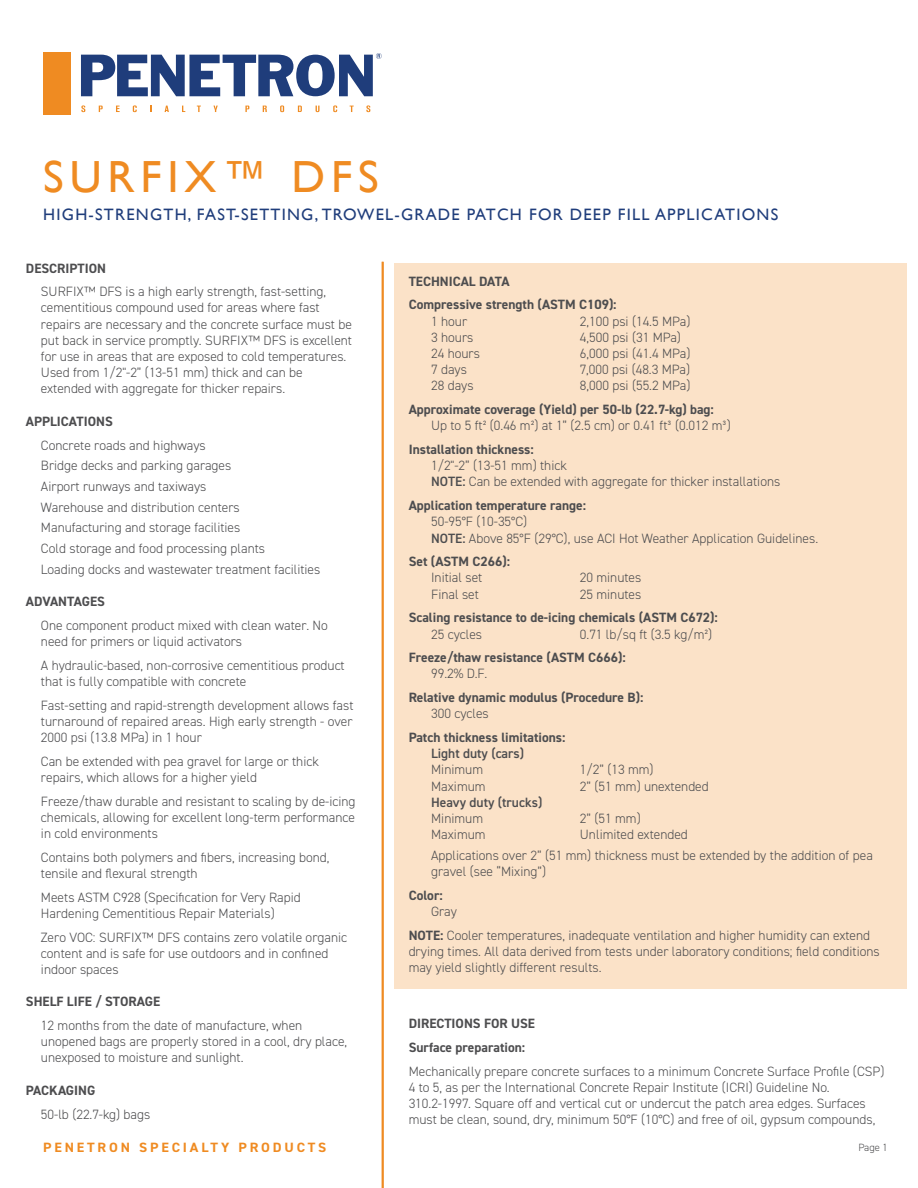
<style>
.page{position:relative;width:918px;height:1188px;background:#fff}
.page>*{position:absolute;margin:0;border:0;box-sizing:border-box;transform-origin:0 0}
.t1{font:45px "Gill Sans";letter-spacing:.13em;color:#ef8b22}
.t2{font:16.5px "Gill Sans";letter-spacing:.075em;color:#1f3d7b}
.t3{font:300 13.5px/16.2px "DIN2014";color:#4d4d4f}
.t4{font:700 13.5px/23.7px "DIN2014";color:#4d4d4f}
.t5{font:600 13.5px "DIN2014";color:#4d4d4f}
.t6{font:700 13.5px "DIN2014";letter-spacing:.2em;color:#ef8b22;scale:1.05 1}
.t7{font:300 10.5px "DIN2014";color:#4d4d4f}
.s1{font-weight:600}
.s2{font-weight:700}
</style>
<div class="page">
<div style="left:394px;top:263px;width:513px;height:726px;background:#fbe2c8"></div>
<hr style="left:382px;top:262px;width:2px;height:926px;background:#ef8b22">
<div style="left:43px;top:52px;width:28px;height:62px;background:#ef8b22"></div>
<svg style="left:81px;top:53px;width:301px;height:43px"></svg>
<svg style="left:81px;top:105px;width:4px;height:7px"></svg>
<svg style="left:99px;top:106px;width:4px;height:6px"></svg>
<svg style="left:116px;top:106px;width:4px;height:6px"></svg>
<svg style="left:133px;top:105px;width:4px;height:7px"></svg>
<svg style="left:165px;top:106px;width:4px;height:6px"></svg>
<svg style="left:182px;top:106px;width:3px;height:6px"></svg>
<svg style="left:197px;top:106px;width:4px;height:6px"></svg>
<svg style="left:213px;top:106px;width:5px;height:6px"></svg>
<svg style="left:245px;top:106px;width:4px;height:6px"></svg>
<svg style="left:263px;top:106px;width:4px;height:6px"></svg>
<svg style="left:280px;top:105px;width:4px;height:7px"></svg>
<svg style="left:298px;top:106px;width:4px;height:6px"></svg>
<svg style="left:316px;top:106px;width:4px;height:6px"></svg>
<svg style="left:333px;top:105px;width:4px;height:7px"></svg>
<svg style="left:350px;top:106px;width:4px;height:6px"></svg>
<svg style="left:366px;top:105px;width:4px;height:7px"></svg>
<h1 class="t1" style="left:43px;top:151px;width:337px">SURFIX™ DFS</h1>
<p class="t2" style="left:43px;top:205px;width:737px">HIGH-STRENGTH, FAST-SETTING, TROWEL-GRADE PATCH FOR DEEP FILL APPLICATIONS</p>
<p class="t4" style="left:26px;top:256px;width:82px">DESCRIPTION</p>
<p class="t3" style="left:41px;top:284px;width:313px">SURFIX™ DFS is a high early strength, fast-setting, cementitious compound used for areas where fast repairs are necessary and the concrete surface must be put back in service promptly. SURFIX™ DFS is excellent for use in areas that are exposed to cold temperatures.<br>Used from 1/2"-2” (13-51 mm) thick and can be extended with aggregate for thicker repairs.</p>
<p class="t4" style="left:26px;top:409px;width:88px">APPLICATIONS</p>
<p class="t3" style="left:41px;top:435px;width:281px;line-height:20.7px">Concrete roads and highways<br>Bridge decks and parking garages<br>Airport runways and taxiways<br>Warehouse and distribution centers Manufacturing and storage facilities<br>Cold storage and food processing plants<br>Loading docks and wastewater treatment facilities</p>
<p class="t4" style="left:26px;top:589px;width:80px">ADVANTAGES</p>
<p class="t3" style="left:41px;top:617px;width:288px">One component product mixed with clean water. No need for primers or liquid activators</p>
<p class="t3" style="left:41px;top:657px;width:305px">A hydraulic-based, non-corrosive cementitious product that is fully compatible with concrete</p>
<p class="t3" style="left:41px;top:697px;width:314px;text-align:justify">Fast-setting and rapid-strength development allows fast turnaround of repaired areas. High early strength - over 2000 psi (13.8 MPa) in 1 hour</p>
<p class="t3" style="left:41px;top:753px;width:280px">Can be extended with pea gravel for large or thick repairs, which allows for a higher yield</p>
<p class="t3" style="left:41px;top:793px;width:316px;text-align:justify">Freeze/thaw durable and resistant to scaling by de-icing chemicals, allowing for excellent long-term performance in cold environments</p>
<p class="t3" style="left:41px;top:849px;width:290px">Contains both polymers and fibers, increasing bond, tensile and flexural strength</p>
<p class="t3" style="left:41px;top:889px;width:261px">Meets ASTM C928 (Specification for Very Rapid<br>Hardening Cementitious Repair Materials)</p>
<p class="t3" style="left:41px;top:929px;width:308px">Zero VOC: SURFIX™ DFS contains zero volatile organic content and is safe for use outdoors and in confined indoor spaces</p>
<p class="t4" style="left:26px;top:990px;width:136px">SHELF LIFE / STORAGE</p>
<p class="t3" style="left:41px;top:1017px;width:308px">12 months from the date of manufacture, when unopened bags are properly stored in a cool, dry place, unexposed to moisture and sunlight.</p>
<p class="t4" style="left:26px;top:1078px;width:71px">PACKAGING</p>
<p class="t3" style="left:41px;top:1106px;width:111px">50-lb (22.7-kg) bags</p>
<p class="t6" style="left:43px;top:1139px;width:271px">PENETRON SPECIALTY PRODUCTS</p>
<p class="t4" style="left:409px;top:269px;width:209px">TECHNICAL DATA<br>Compressive strength (ASTM C109):</p>
<p class="t3" style="left:431px;top:313px;width:38px">1 hour</p>
<p class="t3" style="left:580px;top:313px;width:112px">2,100 psi (14.5 MPa)</p>
<p class="t3" style="left:431px;top:329px;width:44px">3 hours</p>
<p class="t3" style="left:580px;top:329px;width:103px">4,500 psi (31 MPa)</p>
<p class="t3" style="left:431px;top:345px;width:50px">24 hours</p>
<p class="t3" style="left:580px;top:345px;width:112px">6,000 psi (41.4 MPa)</p>
<p class="t3" style="left:431px;top:362px;width:37px">7 days</p>
<p class="t3" style="left:580px;top:362px;width:112px">7,000 psi (48.3 MPa)</p>
<p class="t3" style="left:431px;top:378px;width:44px">28 days</p>
<p class="t3" style="left:580px;top:378px;width:112px">8,000 psi (55.2 MPa)</p>
<p class="t4" style="left:409px;top:397px;width:307px">Approximate coverage (Yield) per 50-lb (22.7-kg) bag:</p>
<p class="t3" style="left:431px;top:418px;width:301px">Up to 5 ft² (0.46 m²) at 1” (2.5 cm) or 0.41 ft³ (0.012 m³)</p>
<p class="t4" style="left:409px;top:437px;width:127px">Installation thickness:</p>
<p class="t3" style="left:431px;top:458px;width:351px">1/2"-2” (13-51 mm) thick<br><span class="s1">NOTE:</span> Can be extended with aggregate for thicker installations</p>
<p class="t4" style="left:409px;top:493px;width:179px">Application temperature range:</p>
<p class="t3" style="left:431px;top:514px;width:389px">50-95°F (10-35°C)<br><span class="s1">NOTE:</span> Above 85°F (29°C), use ACI Hot Weather Application Guidelines.</p>
<p class="t4" style="left:409px;top:550px;width:103px">Set (ASTM C266):</p>
<p class="t3" style="left:431px;top:570px;width:53px">Initial set</p>
<p class="t3" style="left:580px;top:570px;width:63px">20 minutes</p>
<p class="t3" style="left:431px;top:586px;width:49px">Final set</p>
<p class="t3" style="left:580px;top:586px;width:63px">25 minutes</p>
<p class="t4" style="left:409px;top:606px;width:311px">Scaling resistance to de-icing chemicals (ASTM C672):</p>
<p class="t3" style="left:431px;top:626px;width:53px">25 cycles</p>
<p class="t3" style="left:580px;top:626px;width:134px">0.71 lb/sq ft (3.5 kg/m²)</p>
<p class="t4" style="left:409px;top:646px;width:218px">Freeze/thaw resistance (ASTM C666):</p>
<p class="t3" style="left:431px;top:666px;width:58px">99.2% D.F.</p>
<p class="t4" style="left:409px;top:686px;width:236px">Relative dynamic modulus (Procedure B):</p>
<p class="t3" style="left:431px;top:706px;width:59px">300 cycles</p>
<p class="t4" style="left:409px;top:725px;width:158px">Patch thickness limitations:</p>
<p class="t5" style="left:431px;top:745px;width:95px">Light duty (cars)</p>
<p class="t3" style="left:431px;top:762px;width:53px">Minimum</p>
<p class="t3" style="left:580px;top:762px;width:75px">1/2” (13 mm)</p>
<p class="t3" style="left:431px;top:778px;width:56px">Maximum</p>
<p class="t3" style="left:580px;top:778px;width:130px">2” (51 mm) unextended</p>
<p class="t5" style="left:431px;top:793px;width:113px">Heavy duty (trucks)</p>
<p class="t3" style="left:431px;top:810px;width:53px">Minimum</p>
<p class="t3" style="left:580px;top:810px;width:62px">2” (51 mm)</p>
<p class="t3" style="left:431px;top:827px;width:56px">Maximum</p>
<p class="t3" style="left:431px;top:824px;width:443px;line-height:20.7px;text-indent:149px">Unlimited extended<br>Applications over 2” (51 mm) thickness must be extended by the addition of pea</p>
<p class="t3" style="left:431px;top:863px;width:116px">gravel (see “Mixing”)</p>
<p class="t4" style="left:409px;top:883px;width:36px">Color:</p>
<p class="t3" style="left:409px;top:900px;width:463px;line-height:23.7px;text-indent:22px">Gray<br><span class="s2">NOTE:</span> Cooler temperatures, inadequate ventilation and higher humidity can extend</p>
<p class="t3" style="left:409px;top:943px;width:473px">drying times. All data derived from tests under laboratory conditions; field conditions may yield slightly different results.</p>
<p class="t4" style="left:409px;top:1012px;width:128px">DIRECTIONS FOR USE<br>Surface preparation:</p>
<p class="t3" style="left:409px;top:1063px;width:477px">Mechanically prepare concrete surfaces to a minimum Concrete Surface Profile (CSP)<br>4 to 5, as per the International Concrete Repair Institute (ICRI) Guideline No.<br>310.2-1997. Square off and vertical cut or undercut the patch area edges. Surfaces must be clean, sound, dry, minimum 50°F (10°C) and free of oil, gypsum compounds,</p>
<p class="t7" style="left:858px;top:1141px;width:31px">Page 1</p>
</div>
